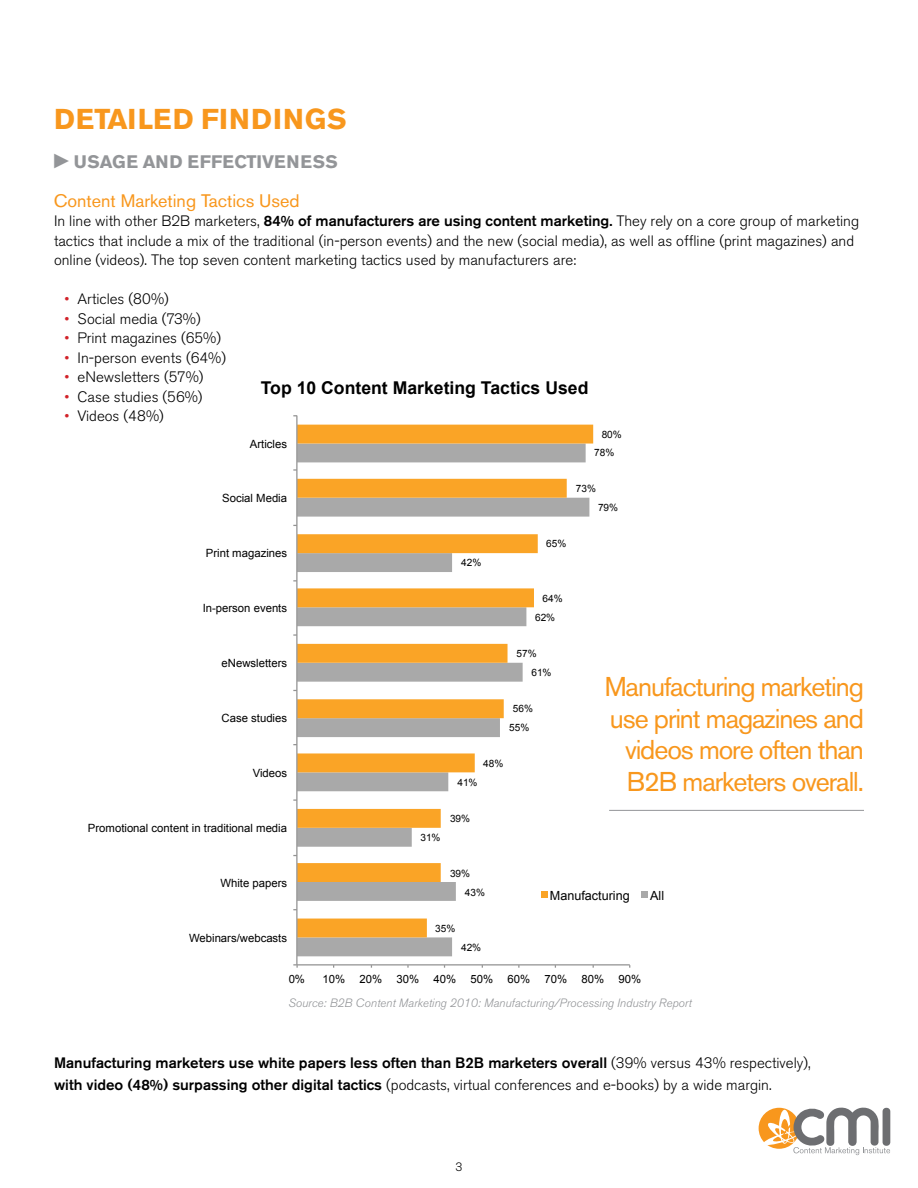
<style>
.page{position:relative;width:918px;height:1188px;background:#fff}
.page>*{position:absolute;margin:0;border:0;box-sizing:border-box;transform-origin:0 0}
.t1{font:700 28.5px "Akzidenz Grotesk BE";letter-spacing:.04em;color:#f8971d}
.t2{font:27px/31.5px "Akzidenz Grotesk BE";letter-spacing:-.04em;color:#f8971d;text-align:right}
.t3{font:18px "Akzidenz Grotesk BE";color:#f8971d}
.t4{font:700 18px "Akzidenz Grotesk BE";letter-spacing:.01em;color:#939598}
.t5{font:700 17.7px "Arial";color:#000}
.t6{font:300 15px/19.5px "Akzidenz Grotesk BE";color:#000}
.t7{font:500 15px/22.5px "Akzidenz Grotesk BE";color:#000}
.t8{font:12.6px "Arial";color:#000}
.t9{font:italic 300 12px "Akzidenz Grotesk BE";color:#939598}
.t10{font:300 12px "Akzidenz Grotesk BE";color:#000}
.t11{font:11.4px "Arial";color:#000}
.t12{font:10.05px "Arial";color:#000}
.s1{font-weight:500}
.s2{color:#d2232a}
.s3{font-weight:300}
</style>
<div class="page">
<div style="left:759px;top:1108px;width:41px;height:41px;background:#f8971d;border-radius:50%"></div>
<svg style="left:762px;top:1108px;width:128px;height:47px"></svg>
<svg style="left:293px;top:415px;width:419px;height:553px"></svg>
<hr style="left:609px;top:810px;width:255px;height:1px;background:#939598">
<h1 class="t1" style="left:54px;top:102px;width:294px">DETAILED FINDINGS</h1>
<p class="t4" style="left:74px;top:151px;width:28px">USAGE</p>
<p class="t4" style="left:143px;top:151px;width:15px">AND</p>
<p class="t4" style="left:188px;top:151px;width:25px">EFFE</p>
<p class="t4" style="left:234px;top:151px;width:54px">CTIVENESS</p>
<p class="t3" style="left:54px;top:190px;width:247px">Content Marketing Tactics Used</p>
<p class="t6" style="left:54px;top:211px;width:807px">In line with other B2B marketers, <span class="s1">84% of manufacturers are using content marketing.</span> They rely on a core group of marketing tactics that include a mix of the traditional (in-person events) and the new (social media), as well as offline (print magazines) and online (videos). The top seven content marketing tactics used by manufacturers are:</p>
<p class="t6" style="left:64px;top:289px;width:106px"><span class="s2">•</span> Articles (80%)</p>
<p class="t6" style="left:64px;top:309px;width:138px"><span class="s2">•</span> Social media (73%)</p>
<p class="t6" style="left:64px;top:328px;width:158px"><span class="s2">•</span> Print magazines (65%)</p>
<p class="t6" style="left:64px;top:348px;width:163px"><span class="s2">•</span> In-person events (64%)</p>
<p class="t6" style="left:64px;top:367px;width:141px"><span class="s2">•</span> eNewsletters (57%)</p>
<p class="t6" style="left:64px;top:387px;width:140px"><span class="s2">•</span> Case studies (56%)</p>
<p class="t6" style="left:64px;top:406px;width:101px"><span class="s2">•</span> Videos (48%)</p>
<p class="t5" style="left:261px;top:376px;width:329px">Top 10 Content Marketing Tactics Used</p>
<p class="t11" style="left:250px;top:436px;width:39px">Articles</p>
<p class="t11" style="left:222px;top:491px;width:66px">Social Media</p>
<p class="t11" style="left:206px;top:546px;width:83px">Print magazines</p>
<p class="t11" style="left:203px;top:601px;width:86px">In-person events</p>
<p class="t11" style="left:222px;top:656px;width:67px">eNewsletters</p>
<p class="t11" style="left:222px;top:711px;width:67px">Case studies</p>
<p class="t11" style="left:253px;top:766px;width:36px">Videos</p>
<p class="t11" style="left:88px;top:821px;width:201px">Promotional content in traditional media</p>
<p class="t11" style="left:220px;top:876px;width:68px">White papers</p>
<p class="t11" style="left:189px;top:930px;width:100px">Webinars/webcasts</p>
<p class="t12" style="left:602px;top:427px;width:22px">80%</p>
<p class="t12" style="left:594px;top:446px;width:22px">78%</p>
<p class="t12" style="left:576px;top:482px;width:22px">73%</p>
<p class="t12" style="left:461px;top:556px;width:22px">42%</p>
<p class="t12" style="left:546px;top:537px;width:22px">65%</p>
<p class="t12" style="left:543px;top:592px;width:22px">64%</p>
<p class="t12" style="left:535px;top:611px;width:22px">62%</p>
<p class="t12" style="left:598px;top:501px;width:22px">79%</p>
<p class="t12" style="left:517px;top:647px;width:22px">57%</p>
<p class="t12" style="left:531px;top:666px;width:22px">61%</p>
<p class="t12" style="left:513px;top:702px;width:22px">56%</p>
<p class="t12" style="left:509px;top:721px;width:22px">55%</p>
<p class="t12" style="left:483px;top:757px;width:22px">48%</p>
<p class="t12" style="left:457px;top:776px;width:22px">41%</p>
<p class="t12" style="left:420px;top:831px;width:22px">31%</p>
<p class="t12" style="left:450px;top:812px;width:22px">39%</p>
<h2 class="t2" style="left:605px;top:671px;width:261px">Manufacturing marketing use print magazines and videos more often than<br>B2B marketers overall.</h2>
<p class="t12" style="left:450px;top:867px;width:22px">39%</p>
<p class="t12" style="left:465px;top:886px;width:22px">43%</p>
<p class="t8" style="left:550px;top:887px;width:81px">Manufacturing</p>
<p class="t8" style="left:650px;top:887px;width:15px">All</p>
<p class="t12" style="left:435px;top:922px;width:22px">35%</p>
<p class="t12" style="left:461px;top:941px;width:22px">42%</p>
<p class="t11" style="left:289px;top:972px;width:18px">0%</p>
<p class="t11" style="left:323px;top:972px;width:24px">10%</p>
<p class="t11" style="left:360px;top:972px;width:24px">20%</p>
<p class="t11" style="left:397px;top:972px;width:24px">30%</p>
<p class="t11" style="left:434px;top:972px;width:24px">40%</p>
<p class="t11" style="left:470px;top:972px;width:24px">50%</p>
<p class="t11" style="left:507px;top:972px;width:24px">60%</p>
<p class="t11" style="left:544px;top:972px;width:24px">70%</p>
<p class="t11" style="left:581px;top:972px;width:24px">80%</p>
<p class="t11" style="left:618px;top:972px;width:24px">90%</p>
<p class="t9" style="left:288px;top:996px;width:405px">Source: B2B Content Marketing 2010: Manufacturing/Processing Industry Report</p>
<p class="t7" style="left:54px;top:1051px;width:758px">Manufacturing marketers use white papers less often than B2B marketers overall <span class="s3">(39% versus 43% respectively), </span>with video (48%) surpassing other digital tactics <span class="s3">(podcasts, virtual conferences and e-books) by a wide margin.</span></p>
<p class="t10" style="left:456px;top:1160px;width:8px">3</p>
</div>
